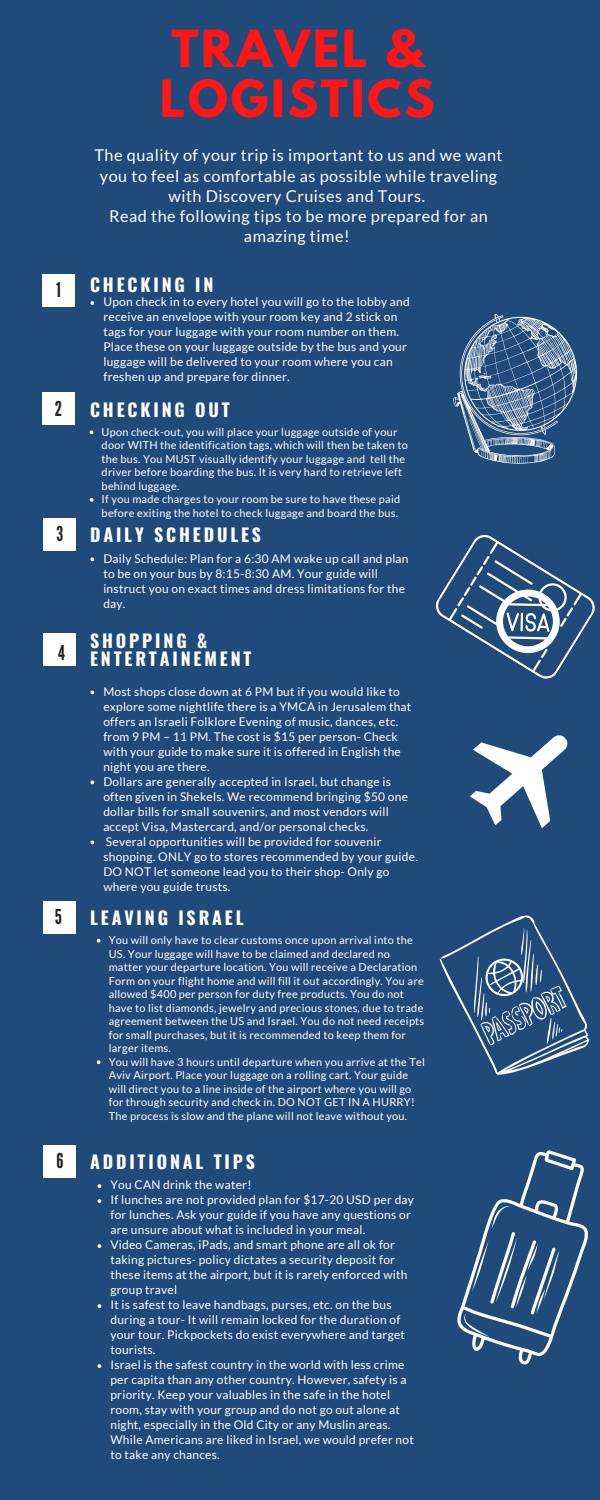
<style>
.page{position:relative;width:600px;height:1500px;background:#1f4a7a}
.page>*{position:absolute;margin:0;border:0;box-sizing:border-box;transform-origin:0 0}
.t1{font:700 45.3px/50.2px "League Spartan";letter-spacing:.06em;color:#ff1616}
.t2{font:20.5px "League Gothic";color:#222}
.t3{font:700 17.9px/18px "Oswald";letter-spacing:.16em;color:#fff}
.t4{font:16.3px/20.2px "Lato";letter-spacing:.03em;color:#fff;text-align:center}
.t5{font:12px/15px "Lato";letter-spacing:.02em;color:#fff}
.t6{font:11px/13.5px "Lato";letter-spacing:.02em;color:#fff}
</style>
<div class="page">
<div style="left:42px;top:274px;width:33px;height:33px;background:#fff"></div>
<div style="left:42px;top:392px;width:33px;height:33px;background:#fff"></div>
<div style="left:43px;top:901px;width:33px;height:33px;background:#fff"></div>
<div style="left:43px;top:633px;width:33px;height:33px;background:#fff"></div>
<div style="left:43px;top:518px;width:33px;height:33px;background:#fff"></div>
<svg style="left:436px;top:535px;width:159px;height:144px"></svg>
<svg style="left:470px;top:735px;width:98px;height:93px"></svg>
<svg style="left:457px;top:1150px;width:131px;height:215px"></svg>
<svg style="left:439px;top:915px;width:151px;height:160px"></svg>
<svg style="left:453px;top:314px;width:124px;height:150px"></svg>
<svg style="left:90px;top:430px;width:3px;height:4px"></svg>
<svg style="left:90px;top:498px;width:3px;height:4px"></svg>
<svg style="left:97px;top:939px;width:4px;height:4px"></svg>
<svg style="left:97px;top:1060px;width:4px;height:4px"></svg>
<svg style="left:90px;top:301px;width:4px;height:4px"></svg>
<svg style="left:90px;top:691px;width:4px;height:3px"></svg>
<svg style="left:90px;top:781px;width:4px;height:3px"></svg>
<svg style="left:90px;top:841px;width:4px;height:3px"></svg>
<svg style="left:90px;top:557px;width:4px;height:4px"></svg>
<div style="left:43px;top:1145px;width:33px;height:33px;background:#fff"></div>
<svg style="left:98px;top:1184px;width:3px;height:4px"></svg>
<svg style="left:98px;top:1199px;width:3px;height:4px"></svg>
<svg style="left:98px;top:1244px;width:3px;height:4px"></svg>
<svg style="left:98px;top:1304px;width:3px;height:4px"></svg>
<svg style="left:98px;top:1364px;width:3px;height:4px"></svg>
<h1 class="t1" style="left:160px;top:29px;width:276px">TRAVEL &amp;<br>LOGISTICS</h1>
<h3 class="t4" style="left:95px;top:145px;width:410px">The quality of your trip is important to us and we want you to feel as comfortable as possible while traveling with Discovery Cruises and Tours.<br>Read the following tips to be more prepared for an amazing time!</h3>
<h2 class="t2" style="left:56px;top:278px;width:6px">1</h2>
<h3 class="t3" style="left:90px;top:275px;width:125px">CHECKING IN</h3>
<p class="t5" style="left:103px;top:294px;width:308px">Upon check in to every hotel you will go to the lobby and receive an envelope with your room key and 2 stick on tags for your luggage with your room number on them.<br>Place these on your luggage outside by the bus and your luggage will be delivered to your room where you can freshen up and prepare for dinner.</p>
<h2 class="t2" style="left:55px;top:397px;width:9px">2</h2>
<h3 class="t3" style="left:90px;top:400px;width:141px">CHECKING OUT</h3>
<p class="t6" style="left:102px;top:425px;width:308px">Upon check-out, you will place your luggage outside of your door WITH the identification tags, which will then be taken to the bus. You MUST visually identify your luggage and tell the driver before boarding the bus. It is very hard to retrieve left behind luggage.<br>If you made charges to your room be sure to have these paid before exiting the hotel to check luggage and board the bus.</p>
<h2 class="t2" style="left:57px;top:522px;width:8px">3</h2>
<h3 class="t3" style="left:90px;top:525px;width:173px">DAILY SCHEDULES</h3>
<p class="t5" style="left:103px;top:551px;width:307px">Daily Schedule: Plan for a 6:30 AM wake up call and plan to be on your bus by 8:15-8:30 AM. Your guide will instruct you on exact times and dress limitations for the day.</p>
<h2 class="t2" style="left:58px;top:641px;width:8px">4</h2>
<h3 class="t3" style="left:90px;top:631px;width:163px">SHOPPING &amp;<br>ENTERTAINEMENT</h3>
<p class="t5" style="left:103px;top:684px;width:316px">Most shops close down at 6 PM but if you would like to explore some nightlife there is a YMCA in Jerusalem that offers an Israeli Folklore Evening of music, dances, etc. from 9 PM – 11 PM. The cost is $15 per person- Check with your guide to make sure it is offered in English the night you are there.<br>Dollars are generally accepted in Israel, but change is often given in Shekels. We recommend bringing $50 one dollar bills for small souvenirs, and most vendors will accept Visa, Mastercard, and/or personal checks.<br>Several opportunities will be provided for souvenir shopping. ONLY go to stores recommended by your guide.<br>DO NOT let someone lead you to their shop- Only go where you guide trusts.</p>
<h2 class="t2" style="left:55px;top:905px;width:9px">5</h2>
<h3 class="t3" style="left:90px;top:908px;width:155px">LEAVING ISRAEL</h3>
<p class="t6" style="left:109px;top:933px;width:318px">You will only have to clear customs once upon arrival into the US. Your luggage will have to be claimed and declared no matter your departure location. You will receive a Declaration Form on your flight home and will fill it out accordingly. You are allowed $400 per person for duty free products. You do not have to list diamonds, jewelry and precious stones, due to trade agreement between the US and Israel. You do not need receipts for small purchases, but it is recommended to keep them for larger items.<br>You will have 3 hours until departure when you arrive at the Tel Aviv Airport. Place your luggage on a rolling cart. Your guide will direct you to a line inside of the airport where you will go for through security and check in. DO NOT GET IN A HURRY!<br>The process is slow and the plane will not leave without you.</p>
<h2 class="t2" style="left:56px;top:1149px;width:9px">6</h2>
<h3 class="t3" style="left:90px;top:1152px;width:167px">ADDITIONAL TIPS</h3>
<p class="t5" style="left:110px;top:1177px;width:305px">You CAN drink the water!<br>If lunches are not provided plan for $17-20 USD per day for lunches. Ask your guide if you have any questions or are unsure about what is included in your meal.<br>Video Cameras, iPads, and smart phone are all ok for taking pictures- policy dictates a security deposit for these items at the airport, but it is rarely enforced with group travel<br>It is safest to leave handbags, purses, etc. on the bus during a tour- It will remain locked for the duration of your tour. Pickpockets do exist everywhere and target tourists.<br>Israel is the safest country in the world with less crime per capita than any other country. However, safety is a priority. Keep your valuables in the safe in the hotel room, stay with your group and do not go out alone at night, especially in the Old City or any Muslin areas.<br>While Americans are liked in Israel, we would prefer not to take any chances.</p>
</div>
